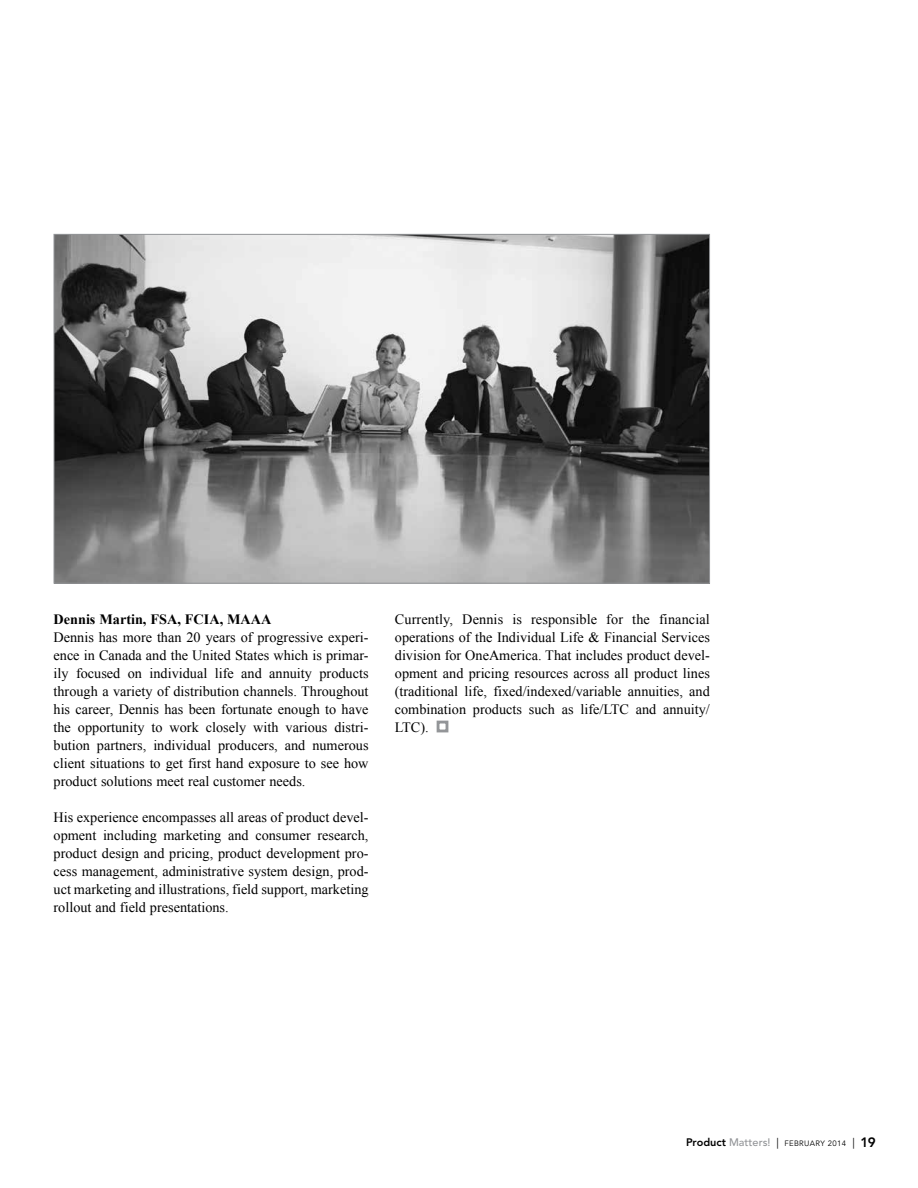
<style>
.page{position:relative;width:918px;height:1188px;background:#fff}
.page>*{position:absolute;margin:0;border:0;box-sizing:border-box;transform-origin:0 0}
.t1{font:14.25px/18px "Times New Roman";color:#000;text-align:justify}
.t2{font:700 14.25px "Times New Roman";color:#000}
.t3{font:7.8px "Avenir LT Std";letter-spacing:.05em;color:#000}
.s1{font-weight:800;font-size:10.8px}
.s2{font-weight:500;font-size:10.8px;color:#939598}
.s3{font-size:10.8px}
.s4{font-weight:800;font-size:13.5px}
</style>
<div class="page">
<svg style="left:436px;top:720px;width:13px;height:13px"></svg>
<img style="left:56px;top:236px;width:652px;height:346px">
<p class="t2" style="left:54px;top:609px;width:219px">Dennis Martin, FSA, FCIA, MAAA</p>
<p class="t1" style="left:54px;top:628px;width:317px">Dennis has more than 20 years of progressive experi&shy;ence in Canada and the United States which is primar&shy;ily focused on individual life and annuity products through a variety of distribution channels. Throughout his career, Dennis has been fortunate enough to have the opportunity to work closely with various distri&shy;bution partners, individual producers, and numerous client situations to get first hand exposure to see how product solutions meet real customer needs.</p>
<p class="t1" style="left:54px;top:808px;width:317px">His experience encompasses all areas of product devel&shy;opment including marketing and consumer research, product design and pricing, product development pro&shy;cess management, administrative system design, prod&shy;uct marketing and illustrations, field support, marketing rollout and field presentations.</p>
<p class="t1" style="left:395px;top:610px;width:317px">Currently, Dennis is responsible for the financial operations of the Individual Life &amp; Financial Services division for OneAmerica. That includes product devel&shy;opment and pricing resources across all product lines (traditional life, fixed/indexed/variable annuities, and combination products such as life/LTC and annuity/ LTC).</p>
<p class="t3" style="left:686px;top:1139px;width:191px"><span class="s1">Product</span> <span class="s2">Matters!</span> <span class="s3">|</span> FEBRUARY 2014 <span class="s3">|</span> <span class="s4">19</span></p>
</div>
